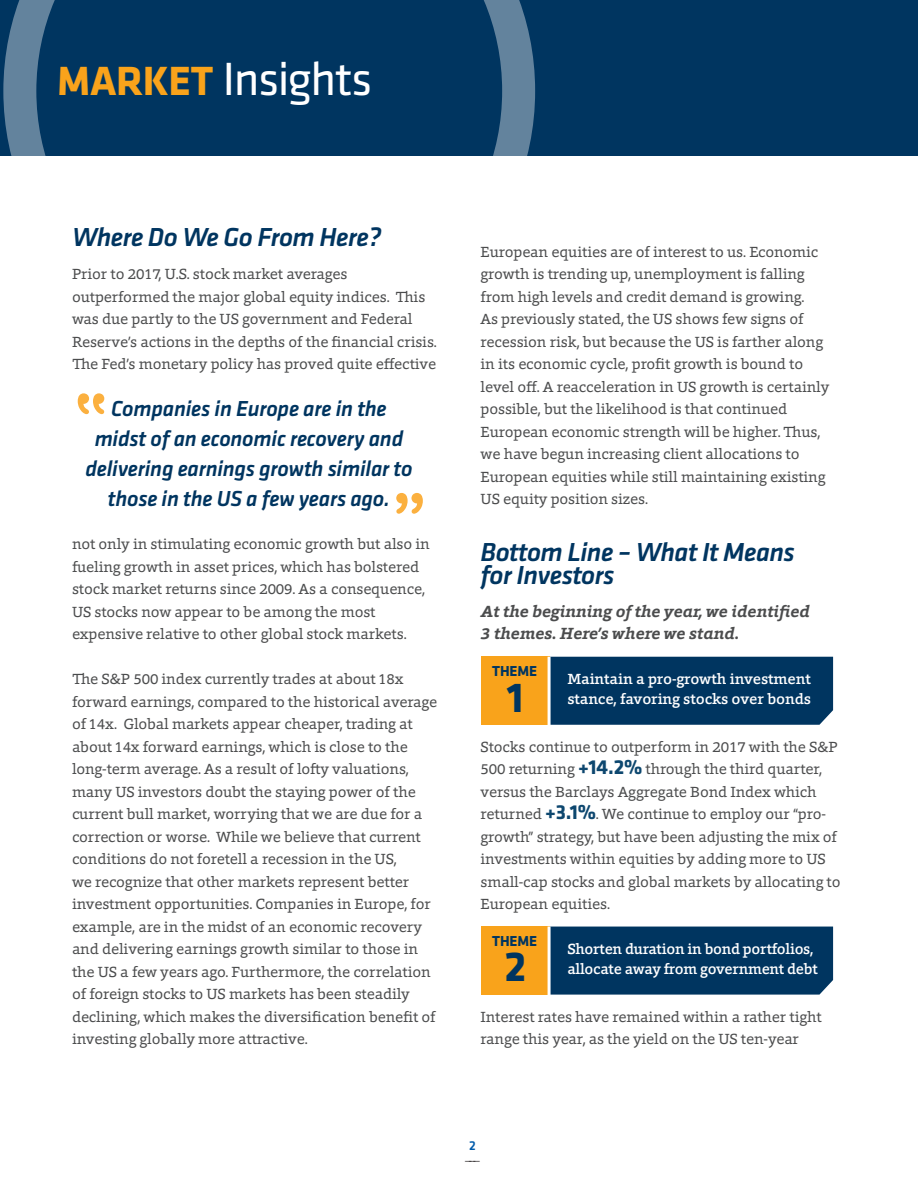
<style>
.page{position:relative;width:918px;height:1188px;background:#fff}
.page>*{position:absolute;margin:0;border:0;box-sizing:border-box;transform-origin:0 0}
.body_copy{font:70.8px "Arial Rounded MT Bold";color:#fbb03f}
.t1{font:48.3px "Klavika";letter-spacing:-.03em;color:#fff}
.body_copy-2{font:700 43.5px "Klavika";color:#003560}
.NL_title_headline{font:italic 500 27px/22.5px "Klavika";letter-spacing:-.02em;color:#003560}
.body_copy-3{font:italic 500 22.5px/30px "Klavika";letter-spacing:-.01em;color:#003560;text-align:center}
.body_copy-4{font:italic 700 16.5px/22.5px "Foro";letter-spacing:-.01em;color:#4b4c4d}
.body_copy-5{font:15px/22.5px "Foro";letter-spacing:-.01em;color:#4b4c4d}
.body_copy-6{font:500 15px/19.5px "Foro";letter-spacing:-.02em;color:#fff}
.body_copy-7{font:700 15px "Klavika";letter-spacing:-.01em;color:#003560}
.t2{font:300 13.35px "Klavika";color:#231f20}
.t3{font:500 13.35px "Klavika";color:#015bab}
.s1{font-weight:700;font-size:42.3px;color:#f9a31b}
.s2{font-family:"Klavika";font-weight:700;font-size:21px;color:#0d476f}
</style>
<div class="page">
<div style="left:0;top:0;width:918px;height:155px;background:#003560"></div>
<svg style="left:3px;top:0;width:532px;height:155px"></svg>
<div style="left:551px;top:657px;width:282px;height:68px;background:#003560"></div>
<div style="left:481px;top:657px;width:68px;height:68px;background:#f9a31b"></div>
<div style="left:551px;top:927px;width:282px;height:68px;background:#003560"></div>
<div style="left:481px;top:927px;width:68px;height:68px;background:#f9a31b"></div>
<hr style="left:548px;top:657px;width:3px;height:71px;background:#fff">
<hr style="left:548px;top:927px;width:3px;height:71px;background:#fff">
<p class="t1" style="left:57px;top:48px;width:317px"><span class="s1">MARKET</span> Insights</p>
<p class="NL_title_headline" style="left:72px;top:225px;width:311px">Where Do We Go From Here?</p>
<p class="body_copy-5" style="left:72px;top:262px;width:366px">Prior to 2017, U.S. stock market averages outperformed the major global equity indices. This was due partly to the US government and Federal Reserve’s actions in the depths of the financial crisis.<br>The Fed’s monetary policy has proved quite effective</p>
<p class="body_copy-3" style="left:111px;top:393px;width:277px">Companies in Europe are in the</p>
<p class="body_copy-3" style="left:85px;top:423px;width:329px">midst of an economic recovery and delivering earnings growth similar to those in the US a few years ago.</p>
<p class="body_copy" style="left:394px;top:478px;width:34px">”</p>
<p class="body_copy-5" style="left:72px;top:532px;width:359px">not only in stimulating economic growth but also in fueling growth in asset prices, which has bolstered stock market returns since 2009. As a consequence, US stocks now appear to be among the most expensive relative to other global stock markets.</p>
<p class="body_copy-5" style="left:72px;top:667px;width:367px">The S&amp;P 500 index currently trades at about 18x forward earnings, compared to the historical average of 14x. Global markets appear cheaper, trading at about 14x forward earnings, which is close to the long-term average. As a result of lofty valuations, many US investors doubt the staying power of the current bull market, worrying that we are due for a correction or worse. While we believe that current conditions do not foretell a recession in the US,<br>we recognize that other markets represent better investment opportunities. Companies in Europe, for example, are in the midst of an economic recovery and delivering earnings growth similar to those in the US a few years ago. Furthermore, the correlation of foreign stocks to US markets has been steadily declining, which makes the diversification benefit of investing globally more attractive.</p>
<p class="body_copy-5" style="left:481px;top:240px;width:350px">European equities are of interest to us. Economic growth is trending up, unemployment is falling from high levels and credit demand is growing.<br>As previously stated, the US shows few signs of recession risk, but because the US is farther along in its economic cycle, profit growth is bound to level off. A reacceleration in US growth is certainly possible, but the likelihood is that continued European economic strength will be higher. Thus, we have begun increasing client allocations to European equities while still maintaining existing US equity position sizes.</p>
<p class="NL_title_headline" style="left:481px;top:540px;width:316px">Bottom Line – What It Means for Investors</p>
<p class="body_copy-4" style="left:481px;top:599px;width:330px">At the beginning of the year, we identified<br>3 themes. Here’s where we stand.</p>
<p class="body_copy-7" style="left:492px;top:661px;width:46px">THEME</p>
<p class="body_copy-2" style="left:507px;top:666px;width:18px">1</p>
<p class="body_copy-6" style="left:567px;top:669px;width:245px">Maintain a pro-growth investment stance, favoring stocks over bonds</p>
<p class="body_copy-5" style="left:481px;top:735px;width:362px">Stocks continue to outperform in 2017 with the S&amp;P 500 returning <span class="s2">+14.2%</span> through the third quarter, versus the Barclays Aggregate Bond Index which returned <span class="s2">+3.1%</span>. We continue to employ our “pro&shy;growth” strategy, but have been adjusting the mix of investments within equities by adding more to US small-cap stocks and global markets by allocating to European equities.</p>
<p class="body_copy-7" style="left:492px;top:930px;width:46px">THEME</p>
<p class="body_copy-2" style="left:504px;top:936px;width:23px">2</p>
<p class="body_copy-6" style="left:567px;top:939px;width:252px">Shorten duration in bond portfolios, allocate away from government debt</p>
<p class="body_copy-5" style="left:481px;top:1005px;width:343px">Interest rates have remained within a rather tight range this year, as the yield on the US ten-year</p>
<p class="t3" style="left:469px;top:1137px;width:8px">2</p>
<p class="t2" style="left:464px;top:1152px;width:18px">———</p>
</div>
